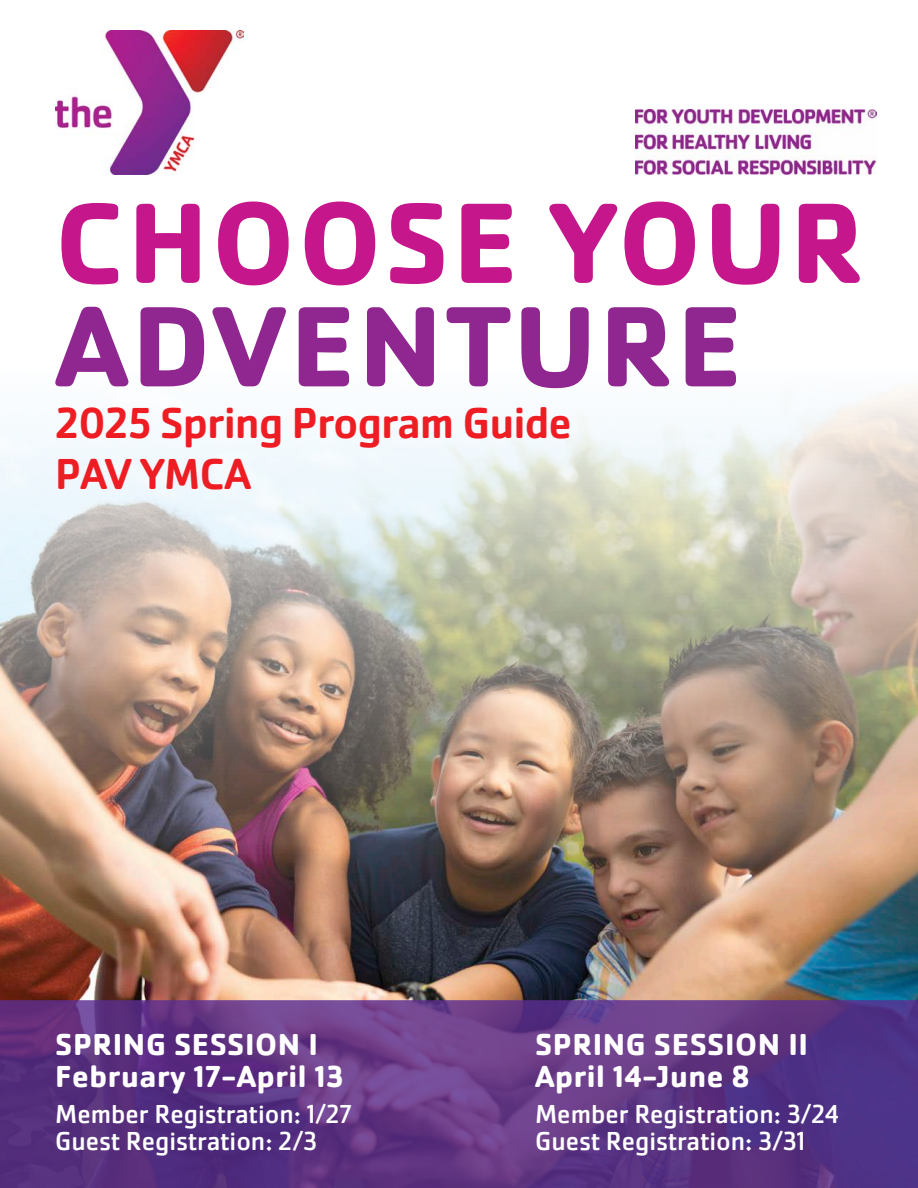
<style>
.page{position:relative;width:918px;height:1188px;background:#fff}
.page>*{position:absolute;margin:0;border:0;box-sizing:border-box;transform-origin:0 0}
.t1{font:700 118.5px/103.5px "Cachet Pro";letter-spacing:.03em;color:#c5168c}
.t2{font:500 45px "Cachet Pro";letter-spacing:-.01em;color:#ee1d23}
.t3{font:700 31.5px "Cachet Pro";letter-spacing:.02em;color:#fff}
.t4{font:27px "Cachet Pro";color:#fff}
.s1{color:#90268f}
</style>
<div class="page">
<img style="left:0;top:37px;width:918px;height:963px">
<img style="left:55px;top:31px;width:188px;height:143px">
<img style="left:635px;top:109px;width:242px;height:65px">
<svg style="left:0;top:1000px;width:918px;height:188px;background:#5e3584"></svg>
<p class="t1" style="left:55px;top:191px;width:810px">CHOOSE YOUR<br><span class="s1">ADVENTURE</span></p>
<p class="t2" style="left:55px;top:396px;width:518px">2025 Spring Program Guide</p>
<p class="t2" style="left:55px;top:447px;width:197px">PAV YMCA</p>
<p class="t3" style="left:55px;top:1025px;width:264px">SPRING SESSION I</p>
<p class="t3" style="left:55px;top:1057px;width:290px">February 17-April 13</p>
<p class="t4" style="left:55px;top:1098px;width:298px">Member Registration: 1/27</p>
<p class="t4" style="left:55px;top:1125px;width:264px">Guest Registration: 2/3</p>
<p class="t3" style="left:535px;top:1025px;width:274px">SPRING SESSION II</p>
<p class="t3" style="left:535px;top:1057px;width:216px">April 14-June 8</p>
<p class="t4" style="left:535px;top:1098px;width:305px">Member Registration: 3/24</p>
<p class="t4" style="left:535px;top:1125px;width:272px">Guest Registration: 3/31</p>
</div>
